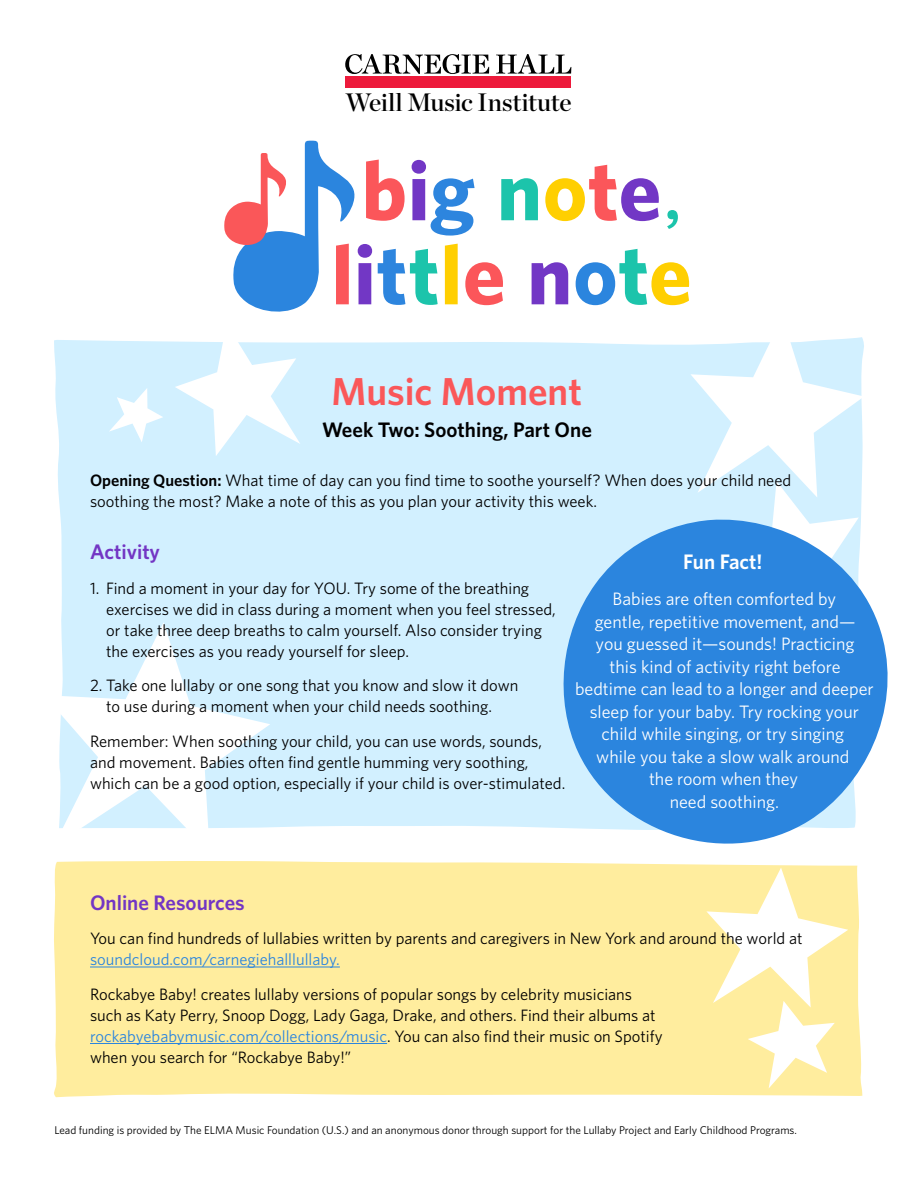
<style>
.page{position:relative;width:918px;height:1188px;background:#fff}
.page>*{position:absolute;margin:0;border:0;box-sizing:border-box;transform-origin:0 0}
.t1{font:600 39px "Whitney";color:#fa5759}
.t2{font:25.2px "Chronicle Display Semi";letter-spacing:-.005em;color:#000}
.t3{font:600 21px "Whitney";color:#000}
.t4{font:600 21px "Whitney";color:#7336c4}
.t5{font:600 21px "Whitney";color:#fff}
.t6{font:18px/22.5px "Whitney";color:#fff;text-align:center}
.t7{font:16.5px/21px "Whitney";color:#000}
.t8{font:16.5px "Whitney";color:#2b85de}
.t9{font:11.25px "Whitney";color:#000}
.s1{font-weight:600}
.s2{color:#2b85de}
</style>
<div class="page">
<div style="left:54px;top:340px;width:500px;height:488px;background:#d2f0ff"></div>
<svg style="left:54px;top:622px;width:216px;height:206px;fill:#d2f0ff"></svg>
<svg style="left:109px;top:388px;width:54px;height:54px"></svg>
<div style="left:54px;top:861px;width:808px;height:236px;background:#ffed9e"></div>
<svg style="left:706px;top:870px;width:142px;height:219px"></svg>
<hr style="left:90px;top:967px;width:250px;height:1px;background:#2b85de">
<hr style="left:90px;top:1043px;width:297px;height:1px;background:#2b85de">
<svg style="left:345px;top:54px;width:144px;height:20px"></svg>
<svg style="left:496px;top:54px;width:75px;height:20px"></svg>
<div style="left:346px;top:76px;width:225px;height:12px;background:#ed1a3b"></div>
<svg style="left:554px;top:595px;width:334px;height:275px;fill:#2b85de"></svg>
<svg style="left:175px;top:141px;width:689px;height:493px"></svg>
<h2 class="t2" style="left:345px;top:83px;width:228px">Weill Music Institute</h2>
<h1 class="t1" style="left:331px;top:365px;width:252px">Music Moment</h1>
<p class="t3" style="left:322px;top:415px;width:271px">Week Two: Soothing, Part One</p>
<p class="t7" style="left:90px;top:469px;width:703px"><span class="s1">Opening Question:</span> What time of day can you find time to soothe yourself? When does your child need soothing the most? Make a note of this as you plan your activity this week.</p>
<p class="t4" style="left:90px;top:538px;width:71px">Activity</p>
<p class="t7" style="left:106px;top:577px;width:451px;text-indent:-16px">1. Find a moment in your day for YOU. Try some of the breathing exercises we did in class during a moment when you feel stressed, or take three deep breaths to calm yourself. Also consider trying the exercises as you ready yourself for sleep.</p>
<p class="t7" style="left:106px;top:675px;width:414px;text-indent:-16px">2. Take one lullaby or one song that you know and slow it down to use during a moment when your child needs soothing.</p>
<p class="t7" style="left:90px;top:730px;width:477px">Remember: When soothing your child, you can use words, sounds, and movement. Babies often find gentle humming very soothing, which can be a good option, especially if your child is over-stimulated.</p>
<p class="t5" style="left:683px;top:548px;width:81px">Fun Fact!</p>
<p class="t6" style="left:575px;top:587px;width:300px">Babies are often comforted by<br>gentle, repetitive movement, and—<br>you guessed it—sounds! Practicing<br>this kind of activity right before<br>bedtime can lead to a longer and deeper sleep for your baby. Try rocking your child while singing, or try singing<br>while you take a slow walk around<br>the room when they<br>need soothing.</p>
<p class="t4" style="left:90px;top:889px;width:156px">Online Resources</p>
<p class="t7" style="left:90px;top:928px;width:714px">You can find hundreds of lullabies written by parents and caregivers in New York and around the world at</p>
<p class="t8" style="left:90px;top:949px;width:251px">soundcloud.com/carnegiehalllullaby.</p>
<p class="t7" style="left:90px;top:983px;width:574px">Rockabye Baby! creates lullaby versions of popular songs by celebrity musicians such as Katy Perry, Snoop Dogg, Lady Gaga, Drake, and others. Find their albums at <span class="s2">rockabyebabymusic.com/collections/music</span>. You can also find their music on Spotify when you search for “Rockabye Baby!”</p>
<p class="t9" style="left:54px;top:1123px;width:744px">Lead funding is provided by The ELMA Music Foundation (U.S.) and an anonymous donor through support for the Lullaby Project and Early Childhood Programs.</p>
</div>
